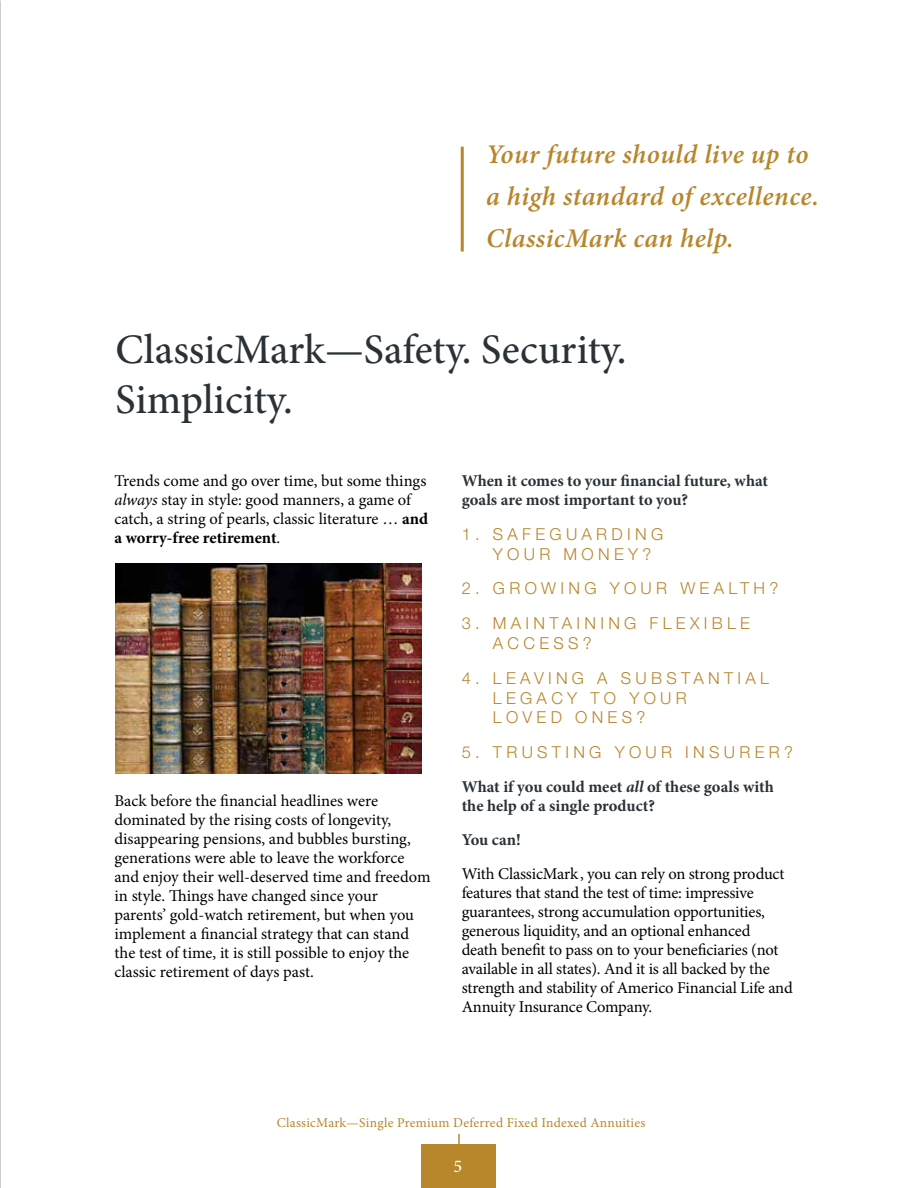
<style>
.page{position:relative;width:918px;height:1188px;background:#fff}
.page>*{position:absolute;margin:0;border:0;box-sizing:border-box;transform-origin:0 0}
.t1{font:500 42px/50.4px "Minion Pro";color:#2a3237}
.t2{font:italic 600 27px/42px "Minion Pro";letter-spacing:.015em;color:#b8862b}
.t3{font:500 18px "Minion Pro";color:#fff}
.t4{font:16.5px/18.9px "Minion Pro";letter-spacing:-.005em;color:#000}
.t5{font:300 16.5px/19.8px "Helvetica Neue LT Pro";letter-spacing:.26em;color:#b8862b}
.t6{font:700 16.5px/18.9px "Minion Pro";color:#2a3237}
.t7{font:13.5px "Minion Pro";letter-spacing:.02em;color:#b8862b}
.s1{font-style:italic}
.s2{font-weight:700}
</style>
<div class="page">
<img style="left:116px;top:563px;width:306px;height:210px">
<hr style="left:461px;top:147px;width:3px;height:105px;background:#b8862b">
<hr style="left:458px;top:1134px;width:2px;height:54px;background:#b8862b">
<div style="left:422px;top:1145px;width:74px;height:43px;background:#b8862b"></div>
<h2 class="t2" style="left:486px;top:133px;width:334px">Your future should live up to a high standard of excellence.<br>ClassicMark can help.</h2>
<h1 class="t1" style="left:116px;top:324px;width:513px">ClassicMark—Safety. Security.<br>Simplicity.</h1>
<p class="t4" style="left:114px;top:471px;width:315px">Trends come and go over time, but some things <span class="s1">always</span> stay in style: good manners, a game of catch, a string of pearls, classic literature … <span class="s2">and a worry-free retirement</span>.</p>
<p class="t4" style="left:114px;top:791px;width:318px">Back before the financial headlines were dominated by the rising costs of longevity, disappearing pensions, and bubbles bursting, generations were able to leave the workforce and enjoy their well-deserved time and freedom in style. Things have changed since your parents’ gold-watch retirement, but when you implement a financial strategy that can stand the test of time, it is still possible to enjoy the classic retirement of days past.</p>
<p class="t6" style="left:462px;top:471px;width:308px">When it comes to your financial future, what goals are most important to you?</p>
<p class="t5" style="left:493px;top:524px;width:172px;text-indent:-31px">1. SAFEGUARDING<br>YOUR MONEY?</p>
<p class="t5" style="left:462px;top:578px;width:318px">2. GROWING YOUR WEALTH?</p>
<p class="t5" style="left:493px;top:613px;width:259px;text-indent:-31px">3. MAINTAINING FLEXIBLE<br>ACCESS?</p>
<p class="t5" style="left:493px;top:668px;width:278px;text-indent:-31px">4. LEAVING A SUBSTANTIAL<br>LEGACY TO YOUR<br>LOVED ONES?</p>
<p class="t5" style="left:462px;top:742px;width:333px">5. TRUSTING YOUR INSURER?</p>
<p class="t6" style="left:462px;top:777px;width:314px">What if you could meet <span class="s1">all</span> of these goals with the help of a single product?</p>
<p class="t6" style="left:462px;top:830px;width:61px">You can!</p>
<p class="t4" style="left:462px;top:865px;width:333px">With ClassicMark, you can rely on strong product features that stand the test of time: impressive guarantees, strong accumulation opportunities, generous liquidity, and an optional enhanced<br>death benefit to pass on to your beneficiaries (not available in all states). And it is all backed by the strength and stability of Americo Financial Life and Annuity Insurance Company.</p>
<p class="t7" style="left:277px;top:1113px;width:370px">ClassicMark—Single Premium Deferred Fixed Indexed Annuities</p>
<p class="t3" style="left:454px;top:1154px;width:10px">5</p>
</div>
